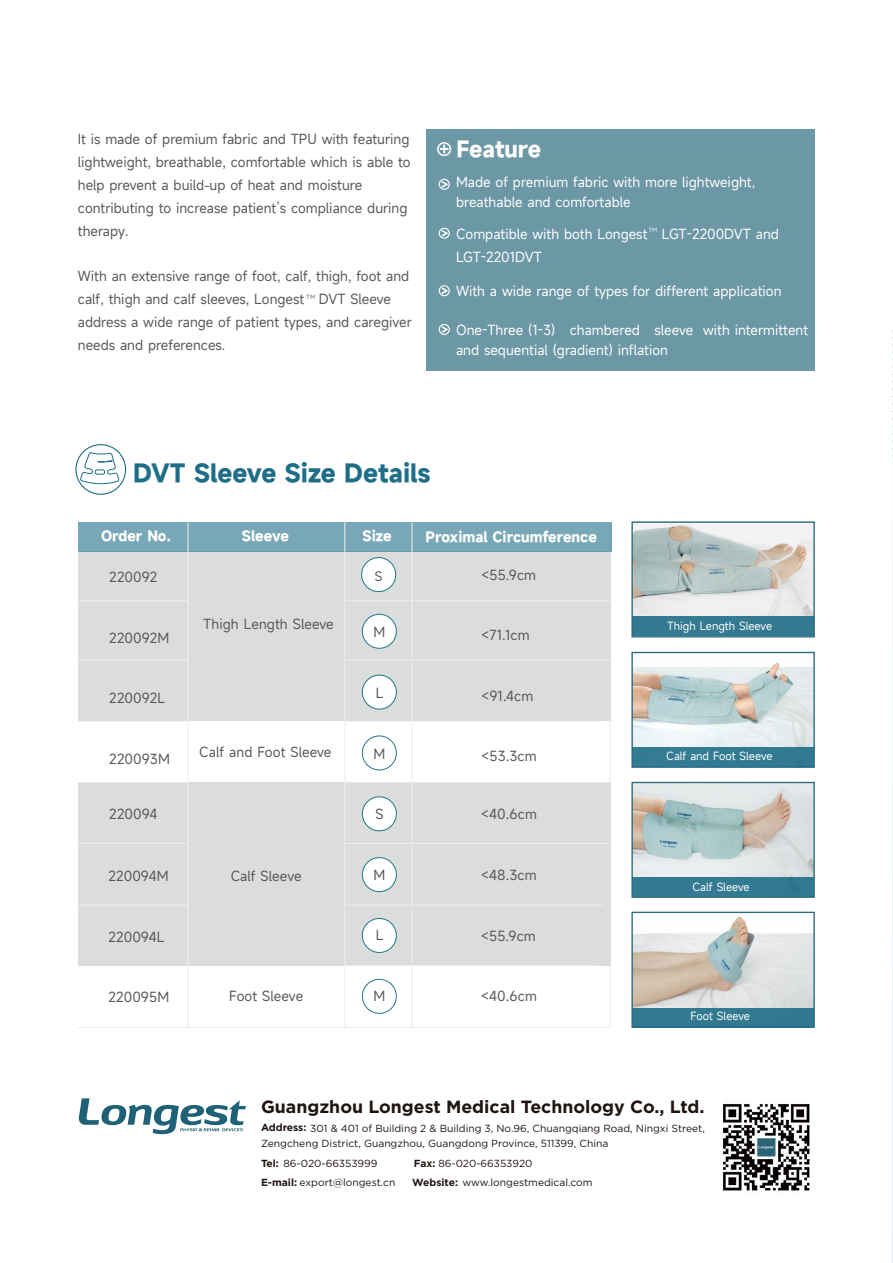
<style>
.page{position:relative;width:893px;height:1263px;background:#fff}
.page>*{position:absolute;margin:0;border:0;box-sizing:border-box;transform-origin:0 0}
.t1{font:700 23.7px "Mi Sans";color:#1f6e88}
.t2{font:700 21px "Mi Sans";letter-spacing:-.005em;color:#fff}
.t3{font:700 17.7px "Gotham";color:#1f1411}
.t4{font:13.5px/22.8px "Mi Sans";color:#595757}
.t5{font:13.5px/19.8px "Mi Sans";color:#fff}
.t6{font:700 13.5px "Mi Sans";color:#fff}
.t7{font:12.75px "Mi Sans";color:#595757}
.t8{font:10.95px "Mi Sans";color:#fff}
.t9{font:10.2px/15.3px "Gotham";color:#201512}
.t10{font:6px "Gotham";color:#595757}
.t11{font:6px "Gotham";color:#fff}
.s1{font-weight:700}
</style>
<div class="page">
<div style="left:426px;top:130px;width:389px;height:241px;background:#6c97a5"></div>
<svg style="left:80px;top:452px;width:39px;height:32px"></svg>
<div style="left:75px;top:444px;width:51px;height:51px;border:1px solid #1f6e88;border-radius:50%"></div>
<svg style="left:437px;top:142px;width:14px;height:14px"></svg>
<div style="left:439px;top:179px;width:11px;height:11px;border:1px solid #fff;border-radius:50%"></div>
<svg style="left:441px;top:181px;width:7px;height:7px"></svg>
<div style="left:439px;top:228px;width:11px;height:11px;border:1px solid #fff;border-radius:50%"></div>
<svg style="left:441px;top:230px;width:7px;height:7px"></svg>
<div style="left:439px;top:285px;width:11px;height:11px;border:1px solid #fff;border-radius:50%"></div>
<svg style="left:441px;top:287px;width:7px;height:8px"></svg>
<div style="left:439px;top:324px;width:11px;height:11px;border:1px solid #fff;border-radius:50%"></div>
<svg style="left:441px;top:326px;width:7px;height:7px"></svg>
<svg style="left:892px;top:330px;width:1px;height:933px"></svg>
<img style="left:633px;top:916px;width:180px;height:92px">
<div style="left:631px;top:912px;width:184px;height:116px;border:1px solid #2d6b7f"></div>
<div style="left:632px;top:1008px;width:182px;height:19px;background:#327991"></div>
<img style="left:633px;top:784px;width:180px;height:93px">
<div style="left:631px;top:782px;width:184px;height:116px;border:1px solid #2d6b7f"></div>
<div style="left:632px;top:877px;width:182px;height:20px;background:#337a92"></div>
<img style="left:633px;top:662px;width:180px;height:85px">
<div style="left:631px;top:652px;width:184px;height:116px;border:1px solid #2d6b7f"></div>
<div style="left:632px;top:747px;width:181px;height:19px;background:#337b92"></div>
<img style="left:633px;top:523px;width:180px;height:94px">
<div style="left:631px;top:521px;width:184px;height:116px;border:1px solid #2d6b7f"></div>
<div style="left:632px;top:617px;width:181px;height:19px;background:#337a92"></div>
<hr style="left:610px;top:523px;width:1px;height:505px;background:#eeeeef">
<div style="left:78px;top:551px;width:533px;height:170px;background:#dbdcdc"></div>
<div style="left:78px;top:522px;width:533px;height:29px;background:#78a8b7"></div>
<div style="left:78px;top:782px;width:533px;height:183px;background:#dbdcdc"></div>
<div style="left:362px;top:614px;width:34px;height:34px;background:#fff;border-radius:50%"></div>
<div style="left:362px;top:614px;width:35px;height:35px;border:1px solid #1d7886;border-radius:50%"></div>
<div style="left:362px;top:558px;width:34px;height:34px;background:#fff;border-radius:50%"></div>
<div style="left:361px;top:557px;width:35px;height:35px;border:1px solid #1d7886;border-radius:50%"></div>
<div style="left:362px;top:675px;width:34px;height:34px;background:#fff;border-radius:50%"></div>
<div style="left:362px;top:675px;width:35px;height:34px;border:1px solid #1d7886;border-radius:50%"></div>
<div style="left:362px;top:735px;width:35px;height:35px;border:1px solid #1d7886;border-radius:50%"></div>
<div style="left:362px;top:797px;width:34px;height:34px;background:#fff;border-radius:50%"></div>
<div style="left:362px;top:796px;width:35px;height:35px;border:1px solid #1d7886;border-radius:50%"></div>
<div style="left:362px;top:858px;width:34px;height:34px;background:#fff;border-radius:50%"></div>
<div style="left:362px;top:857px;width:35px;height:35px;border:1px solid #1d7886;border-radius:50%"></div>
<div style="left:362px;top:918px;width:34px;height:34px;background:#fff;border-radius:50%"></div>
<div style="left:362px;top:918px;width:35px;height:35px;border:1px solid #1d7886;border-radius:50%"></div>
<div style="left:362px;top:979px;width:35px;height:35px;border:1px solid #1d7886;border-radius:50%"></div>
<hr style="left:412px;top:522px;width:1px;height:506px;background:#eeeeef">
<hr style="left:344px;top:522px;width:1px;height:506px;background:#eeeeef">
<hr style="left:188px;top:522px;width:1px;height:506px;background:#eeeeef">
<hr style="left:345px;top:660px;width:266px;height:1px;background:#eeeeef">
<hr style="left:345px;top:721px;width:252px;height:1px;background:#eeeeef">
<hr style="left:345px;top:905px;width:258px;height:1px;background:#eeeeef">
<hr style="left:345px;top:965px;width:252px;height:1px;background:#eeeeef">
<hr style="left:78px;top:1027px;width:532px;height:1px;background:#eeeeef">
<hr style="left:345px;top:600px;width:267px;height:1px;background:#eeeeef">
<hr style="left:344px;top:843px;width:266px;height:1px;background:#eeeeef">
<hr style="left:344px;top:782px;width:267px;height:1px;background:#eeeeef">
<hr style="left:78px;top:660px;width:110px;height:1px;background:#eeeeef">
<hr style="left:78px;top:721px;width:110px;height:1px;background:#eeeeef">
<hr style="left:78px;top:782px;width:110px;height:1px;background:#eeeeef">
<hr style="left:78px;top:905px;width:110px;height:1px;background:#eeeeef">
<hr style="left:78px;top:843px;width:110px;height:1px;background:#eeeeef">
<hr style="left:78px;top:600px;width:110px;height:1px;background:#eeeeef">
<svg style="left:78px;top:1098px;width:168px;height:37px"></svg>
<img style="left:722px;top:1103px;width:88px;height:88px">
<p class="t4" style="left:78px;top:128px;width:334px">It is made of premium fabric and TPU with featuring lightweight, breathable, comfortable which is able to help prevent a build-up of heat and moisture contributing to increase patient’s compliance during therapy.</p>
<p class="t4" style="left:78px;top:265px;width:335px">With an extensive range of foot, calf, thigh, foot and calf, thigh and calf sleeves, Longest DVT Sleeve address a wide range of patient types, and caregiver needs and preferences.</p>
<p class="t10" style="left:306px;top:294px;width:11px">TM</p>
<h2 class="t2" style="left:456px;top:135px;width:86px">Feature</h2>
<p class="t5" style="left:456px;top:172px;width:301px">Made of premium fabric with more lightweight, breathable and comfortable</p>
<p class="t11" style="left:648px;top:227px;width:11px">TM</p>
<p class="t5" style="left:456px;top:222px;width:324px;line-height:22.8px">Compatible with both Longest LGT-2200DVT and<br>LGT-2201DVT</p>
<p class="t5" style="left:456px;top:281px;width:327px">With a wide range of types for different application</p>
<p class="t5" style="left:456px;top:320px;width:354px">One-Three (1-3) chambered sleeve with intermittent and sequential (gradient) inflation</p>
<h1 class="t1" style="left:133px;top:457px;width:299px">DVT Sleeve Size Details</h1>
<p class="t6" style="left:101px;top:526px;width:71px">Order No.</p>
<p class="t6" style="left:242px;top:526px;width:48px">Sleeve</p>
<p class="t6" style="left:363px;top:526px;width:31px">Size</p>
<p class="t6" style="left:426px;top:528px;width:173px">Proximal Circumference</p>
<p class="t4" style="left:109px;top:565px;width:50px">220092</p>
<p class="t7" style="left:375px;top:568px;width:9px">S</p>
<p class="t4" style="left:481px;top:563px;width:57px">&lt;55.9cm</p>
<p class="t4" style="left:109px;top:626px;width:62px">220092M</p>
<p class="t4" style="left:203px;top:612px;width:132px">Thigh Length Sleeve</p>
<p class="t4" style="left:374px;top:621px;width:13px">M</p>
<p class="t4" style="left:481px;top:624px;width:50px">&lt;71.1cm</p>
<p class="t8" style="left:667px;top:619px;width:107px">Thigh Length Sleeve</p>
<p class="t4" style="left:109px;top:687px;width:57px">220092L</p>
<p class="t4" style="left:376px;top:681px;width:9px">L</p>
<p class="t4" style="left:481px;top:684px;width:54px">&lt;91.4cm</p>
<p class="t4" style="left:109px;top:747px;width:62px">220093M</p>
<p class="t4" style="left:199px;top:740px;width:134px">Calf and Foot Sleeve</p>
<p class="t4" style="left:374px;top:742px;width:13px">M</p>
<p class="t4" style="left:481px;top:745px;width:57px">&lt;53.3cm</p>
<p class="t8" style="left:666px;top:749px;width:108px">Calf and Foot Sleeve</p>
<p class="t4" style="left:109px;top:802px;width:50px">220094</p>
<p class="t4" style="left:375px;top:802px;width:10px">S</p>
<p class="t4" style="left:481px;top:803px;width:58px">&lt;40.6cm</p>
<p class="t4" style="left:109px;top:865px;width:62px">220094M</p>
<p class="t4" style="left:231px;top:864px;width:72px">Calf Sleeve</p>
<p class="t4" style="left:374px;top:863px;width:13px">M</p>
<p class="t4" style="left:481px;top:863px;width:57px">&lt;48.3cm</p>
<p class="t8" style="left:693px;top:879px;width:59px">Calf Sleeve</p>
<p class="t4" style="left:109px;top:925px;width:58px">220094L</p>
<p class="t4" style="left:376px;top:924px;width:9px">L</p>
<p class="t4" style="left:481px;top:924px;width:57px">&lt;55.9cm</p>
<p class="t4" style="left:109px;top:986px;width:62px">220095M</p>
<p class="t4" style="left:229px;top:985px;width:76px">Foot Sleeve</p>
<p class="t4" style="left:374px;top:984px;width:13px">M</p>
<p class="t4" style="left:481px;top:984px;width:58px">&lt;40.6cm</p>
<p class="t8" style="left:690px;top:1009px;width:61px">Foot Sleeve</p>
<h3 class="t3" style="left:261px;top:1097px;width:445px">Guangzhou Longest Medical Technology Co., Ltd.</h3>
<p class="t9" style="left:261px;top:1120px;width:445px"><span class="s1">Address:</span> 301 &amp; 401 of Building 2 &amp; Building 3, No.96, Chuangqiang Road, Ningxi Street,<br>Zengcheng District, Guangzhou, Guangdong Province, 511399, China</p>
<p class="t9" style="left:261px;top:1155px;width:118px"><span class="s1">Tel:</span> 86-020-66353999</p>
<p class="t9" style="left:414px;top:1155px;width:120px"><span class="s1">Fax:</span> 86-020-66353920</p>
<p class="t9" style="left:261px;top:1175px;width:136px"><span class="s1">E-mail:</span> export@longest.cn</p>
<p class="t9" style="left:412px;top:1175px;width:182px"><span class="s1">Website:</span> www.longestmedical.com</p>
</div>
